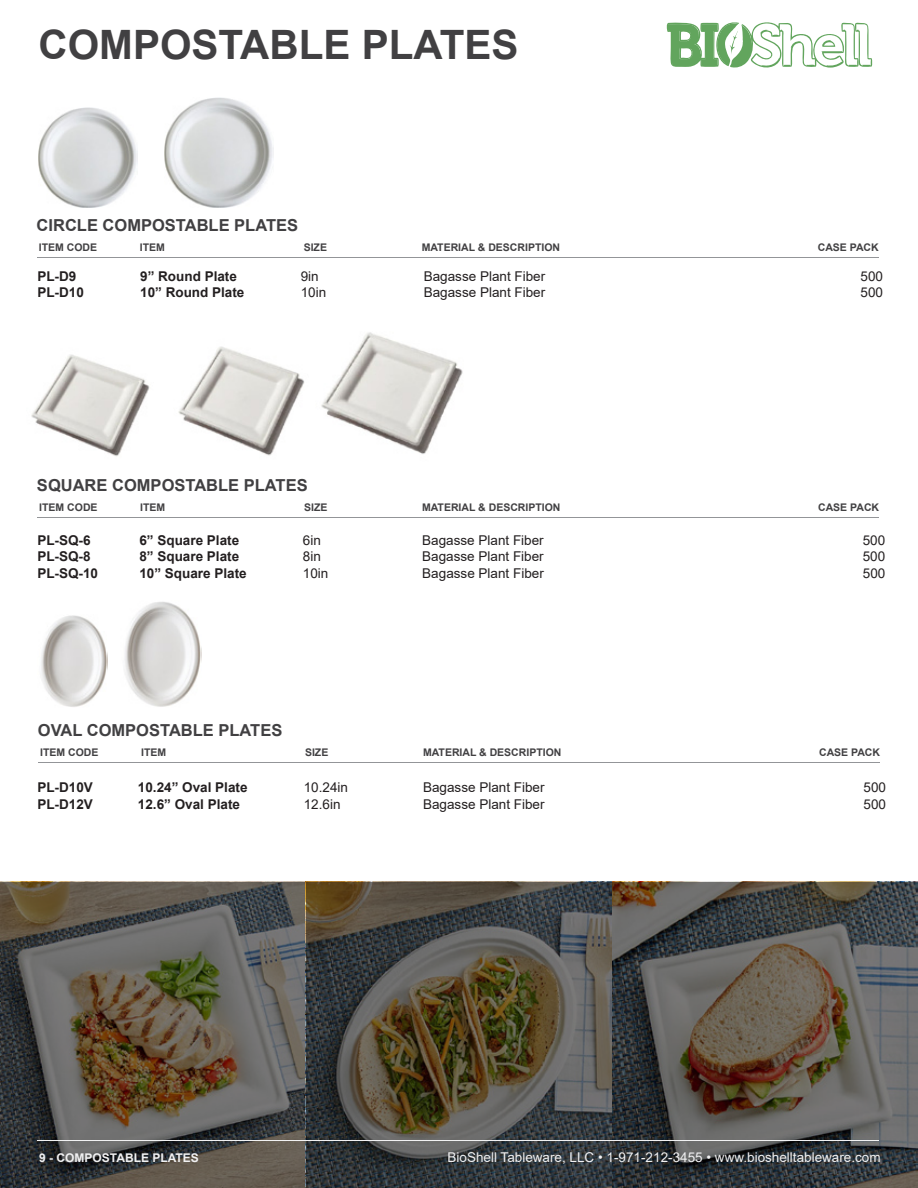
<style>
.page{position:relative;width:918px;height:1188px;background:#fff}
.page>*{position:absolute;margin:0;border:0;box-sizing:border-box;transform-origin:0 0}
.t1{font:700 40.5px "Arial";color:#414042}
.t2{font:700 16.5px "Arial";color:#414042}
.t3{font:13.5px "Arial";color:#231f20}
.t4{font:700 13.5px "Arial";color:#231f20}
.t5{font:13.5px "Arial";color:#f1f1f2}
.t6{font:700 12px "Arial";color:#f1f1f2}
.t7{font:700 10.5px "Arial";color:#414042}
</style>
<div class="page">
<img style="left:0;top:882px;width:306px;height:306px">
<svg style="left:612px;top:882px;width:306px;height:306px;background:#54514d"></svg>
<svg style="left:306px;top:882px;width:306px;height:306px;background:#4c493f"></svg>
<hr style="left:37px;top:1140px;width:842px;height:1px;background:#f1f1f2">
<hr style="left:37px;top:258px;width:842px;height:1px;background:#939598">
<hr style="left:38px;top:518px;width:841px;height:1px;background:#939598">
<hr style="left:39px;top:763px;width:841px;height:1px;background:#939598">
<img style="left:38px;top:108px;width:99px;height:99px">
<img style="left:164px;top:98px;width:110px;height:109px">
<img style="left:31px;top:354px;width:119px;height:103px">
<img style="left:178px;top:346px;width:127px;height:110px">
<img style="left:321px;top:332px;width:142px;height:122px">
<img style="left:41px;top:615px;width:66px;height:92px">
<img style="left:124px;top:602px;width:77px;height:105px">
<svg style="left:666px;top:22px;width:206px;height:46px"></svg>
<h1 class="t1" style="left:39px;top:17px;width:482px">COMPOSTABLE PLATES</h1>
<p class="t2" style="left:37px;top:214px;width:263px">CIRCLE COMPOSTABLE PLATES</p>
<p class="t7" style="left:39px;top:240px;width:60px">ITEM CODE</p>
<p class="t7" style="left:140px;top:240px;width:27px">ITEM</p>
<p class="t7" style="left:304px;top:240px;width:25px">SIZE</p>
<p class="t7" style="left:422px;top:240px;width:140px">MATERIAL &amp; DESCRIPTION</p>
<p class="t7" style="left:818px;top:240px;width:63px">CASE PACK</p>
<p class="t4" style="left:37px;top:267px;width:41px">PL-D9</p>
<p class="t4" style="left:140px;top:267px;width:98px">9” Round Plate</p>
<p class="t3" style="left:301px;top:267px;width:20px">9in</p>
<p class="t3" style="left:424px;top:267px;width:123px">Bagasse Plant Fiber</p>
<p class="t3" style="left:861px;top:267px;width:24px">500</p>
<p class="t4" style="left:37px;top:283px;width:48px">PL-D10</p>
<p class="t4" style="left:140px;top:283px;width:106px">10” Round Plate</p>
<p class="t3" style="left:301px;top:283px;width:27px">10in</p>
<p class="t3" style="left:424px;top:283px;width:123px">Bagasse Plant Fiber</p>
<p class="t3" style="left:861px;top:283px;width:24px">500</p>
<p class="t2" style="left:37px;top:474px;width:272px">SQUARE COMPOSTABLE PLATES</p>
<p class="t7" style="left:39px;top:500px;width:60px">ITEM CODE</p>
<p class="t7" style="left:140px;top:500px;width:27px">ITEM</p>
<p class="t7" style="left:304px;top:500px;width:25px">SIZE</p>
<p class="t7" style="left:422px;top:500px;width:140px">MATERIAL &amp; DESCRIPTION</p>
<p class="t7" style="left:818px;top:500px;width:63px">CASE PACK</p>
<p class="t4" style="left:37px;top:531px;width:55px">PL-SQ-6</p>
<p class="t4" style="left:139px;top:531px;width:101px">6” Square Plate</p>
<p class="t3" style="left:303px;top:531px;width:20px">6in</p>
<p class="t3" style="left:422px;top:531px;width:123px">Bagasse Plant Fiber</p>
<p class="t3" style="left:863px;top:531px;width:24px">500</p>
<p class="t4" style="left:37px;top:547px;width:55px">PL-SQ-8</p>
<p class="t4" style="left:139px;top:547px;width:101px">8” Square Plate</p>
<p class="t3" style="left:303px;top:547px;width:20px">8in</p>
<p class="t3" style="left:422px;top:547px;width:123px">Bagasse Plant Fiber</p>
<p class="t3" style="left:863px;top:547px;width:24px">500</p>
<p class="t4" style="left:37px;top:564px;width:62px">PL-SQ-10</p>
<p class="t4" style="left:139px;top:564px;width:109px">10” Square Plate</p>
<p class="t3" style="left:303px;top:564px;width:27px">10in</p>
<p class="t3" style="left:422px;top:564px;width:123px">Bagasse Plant Fiber</p>
<p class="t3" style="left:863px;top:564px;width:24px">500</p>
<p class="t2" style="left:38px;top:719px;width:246px">OVAL COMPOSTABLE PLATES</p>
<p class="t7" style="left:40px;top:745px;width:60px">ITEM CODE</p>
<p class="t7" style="left:141px;top:745px;width:27px">ITEM</p>
<p class="t7" style="left:305px;top:745px;width:25px">SIZE</p>
<p class="t7" style="left:423px;top:745px;width:140px">MATERIAL &amp; DESCRIPTION</p>
<p class="t7" style="left:819px;top:745px;width:63px">CASE PACK</p>
<p class="t4" style="left:37px;top:778px;width:57px">PL-D10V</p>
<p class="t4" style="left:138px;top:778px;width:111px">10.24” Oval Plate</p>
<p class="t3" style="left:304px;top:778px;width:46px">10.24in</p>
<p class="t3" style="left:423px;top:778px;width:123px">Bagasse Plant Fiber</p>
<p class="t3" style="left:864px;top:778px;width:24px">500</p>
<p class="t4" style="left:37px;top:795px;width:57px">PL-D12V</p>
<p class="t4" style="left:138px;top:795px;width:104px">12.6” Oval Plate</p>
<p class="t3" style="left:304px;top:795px;width:38px">12.6in</p>
<p class="t3" style="left:423px;top:795px;width:123px">Bagasse Plant Fiber</p>
<p class="t3" style="left:864px;top:795px;width:24px">500</p>
<p class="t6" style="left:39px;top:1150px;width:161px">9 - COMPOSTABLE PLATES</p>
<p class="t5" style="left:448px;top:1148px;width:435px">BioShell Tableware, LLC • 1-971-212-3455 • www.bioshelltableware.com</p>
</div>
